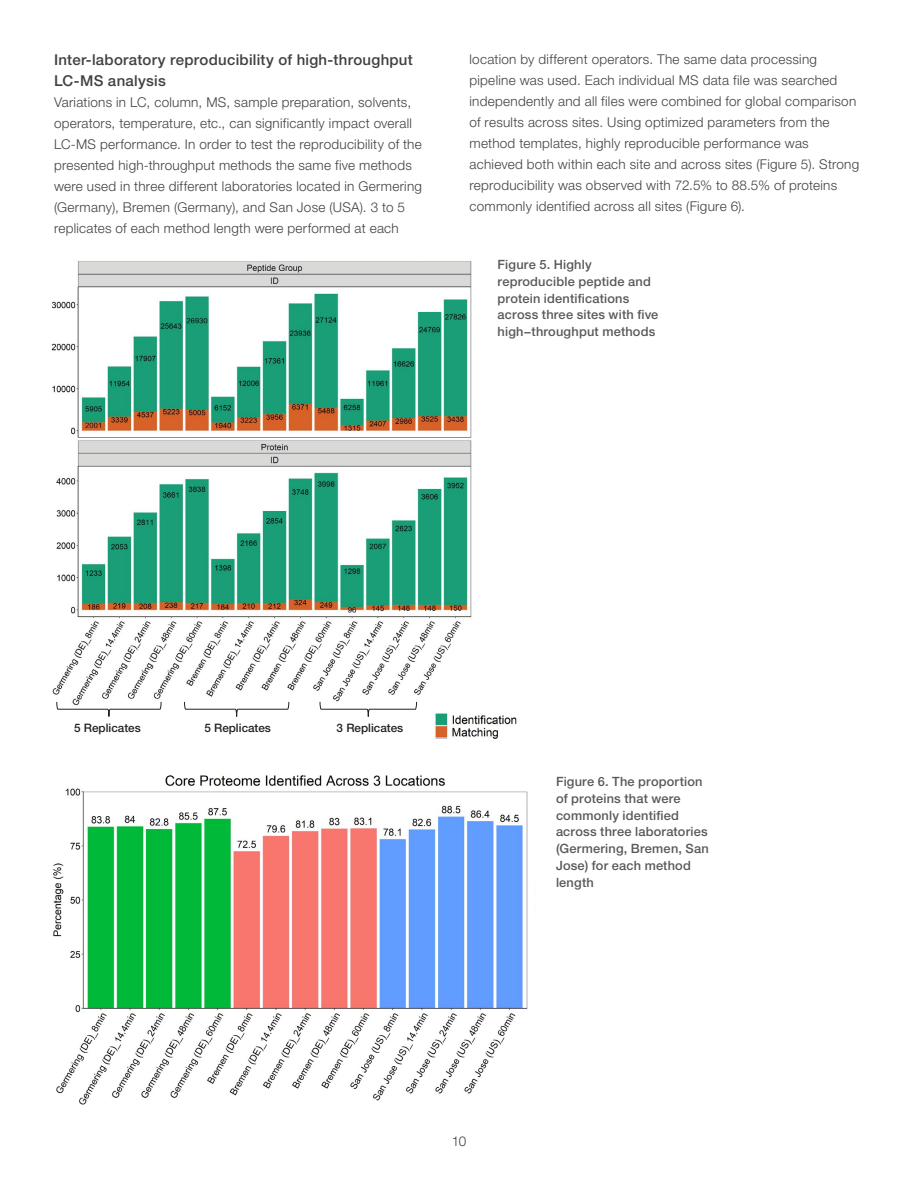
<style>
.page{position:relative;width:918px;height:1188px;background:#fff}
.page>*{position:absolute;margin:0;border:0;box-sizing:border-box;transform-origin:0 0}
.t1{font:500 15px/21px "Helvetica Neue LTW1 G";letter-spacing:.02em;color:#414042}
.t2{font:300 13.5px/21px "Helvetica Neue LTW1 G";letter-spacing:.02em;color:#414042}
.t3{font:500 12.75px/16.8px "Helvetica Neue LTW1 G";letter-spacing:.015em;color:#58595b}
.t4{font:500 11.7px "Helvetica Neue LTW1 G";letter-spacing:-.005em;color:#222}
</style>
<div class="page">
<img style="left:51px;top:261px;width:421px;height:440px">
<img style="left:435px;top:713px;width:82px;height:25px">
<svg style="left:56px;top:701px;width:106px;height:16px"></svg>
<svg style="left:184px;top:701px;width:106px;height:16px"></svg>
<svg style="left:319px;top:701px;width:98px;height:16px"></svg>
<img style="left:53px;top:775px;width:475px;height:330px">
<p class="t1" style="left:54px;top:49px;width:360px">Inter-laboratory reproducibility of high-throughput<br>LC-MS analysis</p>
<p class="t2" style="left:54px;top:91px;width:370px">Variations in LC, column, MS, sample preparation, solvents, operators, temperature, etc., can significantly impact overall LC-MS performance. In order to test the reproducibility of the presented high-throughput methods the same five methods were used in three different laboratories located in Germering (Germany), Bremen (Germany), and San Jose (USA). 3 to 5 replicates of each method length were performed at each</p>
<p class="t2" style="left:470px;top:48px;width:391px">location by different operators. The same data processing pipeline was used. Each individual MS data file was searched independently and all files were combined for global comparison of results across sites. Using optimized parameters from the method templates, highly reproducible performance was achieved both within each site and across sites (Figure 5). Strong reproducibility was observed with 72.5% to 88.5% of proteins commonly identified across all sites (Figure 6).</p>
<p class="t3" style="left:498px;top:256px;width:162px">Figure 5. Highly reproducible peptide and protein identifications across three sites with five high−throughput methods</p>
<p class="t4" style="left:74px;top:720px;width:68px">5 Replicates</p>
<p class="t4" style="left:204px;top:720px;width:68px">5 Replicates</p>
<p class="t4" style="left:337px;top:720px;width:68px">3 Replicates</p>
<p class="t3" style="left:556px;top:773px;width:154px">Figure 6. The proportion of proteins that were commonly identified across three laboratories (Germering, Bremen, San<br>Jose) for each method length</p>
<p class="t2" style="left:452px;top:1131px;width:16px">10</p>
</div>
